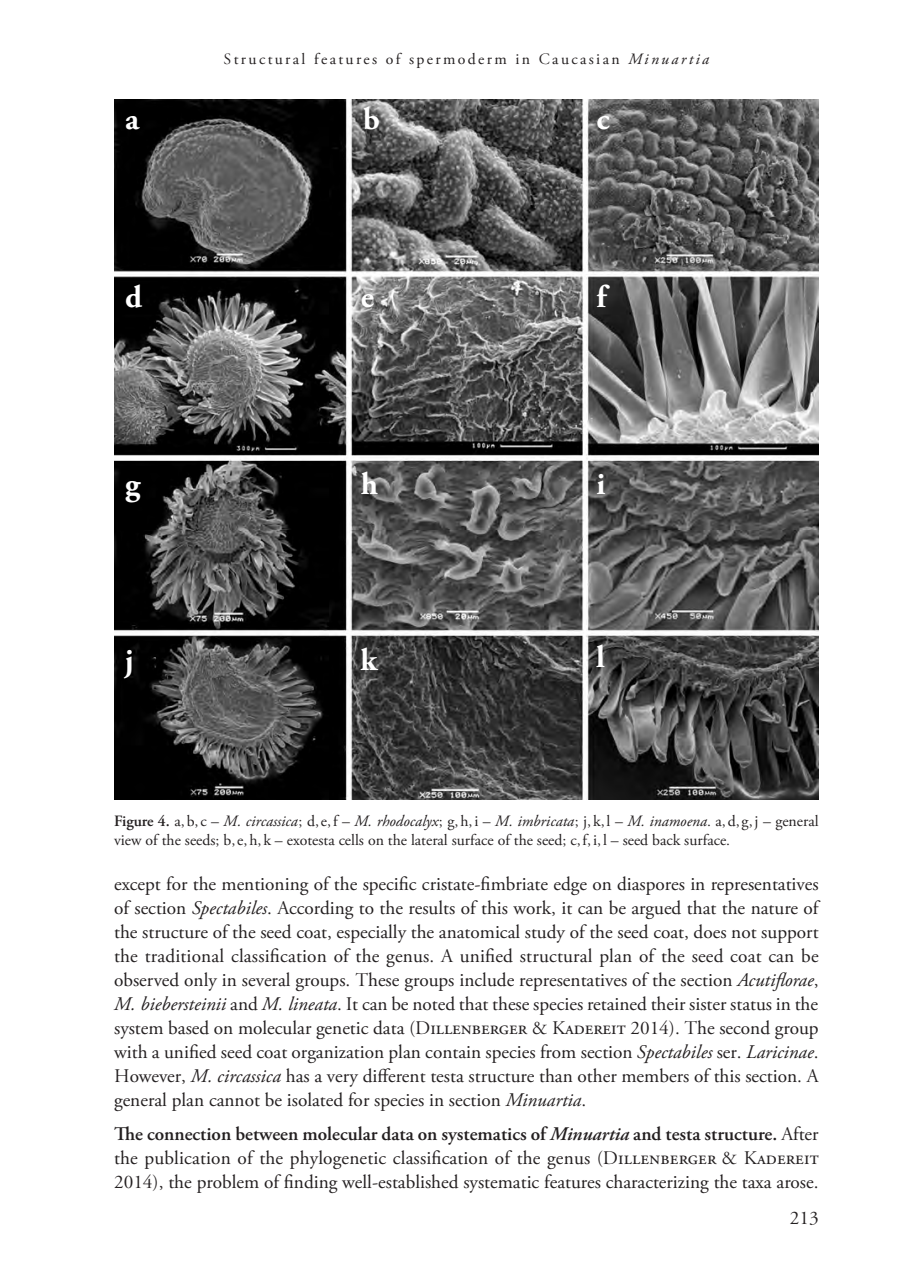
<style>
.page{position:relative;width:903px;height:1275px;background:#fff}
.page>*{position:absolute;margin:0;border:0;box-sizing:border-box;transform-origin:0 0}
.Wulfenia-Legende-FIG{font:700 31.5px "Adobe Garamond Pro";color:#fff}
.Wulfenia-Text{font:19.25px/24px "Adobe Garamond Pro";color:#231f20;text-align:justify}
.Wulfenia-Seitenzahle{font:19.25px "Adobe Garamond Pro";color:#231f20}
.Wulfenia-Legende-FIG-2{font:15.75px/19.2px "Adobe Garamond Pro";color:#231f20}
.Wulfenia-RunningTitl{font:15.75px "Adobe Garamond Pro";letter-spacing:.15em;color:#231f20}
.s1{font-style:italic}
.s2{font-weight:600}
.s3{font-weight:600;font-style:italic}
</style>
<div class="page">
<img style="left:114px;top:99px;width:705px;height:700px">
<p class="Wulfenia-RunningTitl" style="left:223px;top:49px;width:487px">Structural features of spermoderm in Caucasian <span class="s1">Minuartia</span></p>
<p class="Wulfenia-Legende-FIG" style="left:125px;top:101px;width:15px">a</p>
<p class="Wulfenia-Legende-FIG" style="left:363px;top:101px;width:18px">b</p>
<p class="Wulfenia-Legende-FIG" style="left:596px;top:101px;width:15px">c</p>
<p class="Wulfenia-Legende-FIG" style="left:125px;top:279px;width:18px">d</p>
<p class="Wulfenia-Legende-FIG" style="left:361px;top:279px;width:15px">e</p>
<p class="Wulfenia-Legende-FIG" style="left:596px;top:279px;width:11px">f</p>
<p class="Wulfenia-Legende-FIG" style="left:125px;top:466px;width:17px">g</p>
<p class="Wulfenia-Legende-FIG" style="left:361px;top:466px;width:19px">h</p>
<p class="Wulfenia-Legende-FIG" style="left:596px;top:466px;width:11px">i</p>
<p class="Wulfenia-Legende-FIG" style="left:125px;top:642px;width:10px">j</p>
<p class="Wulfenia-Legende-FIG" style="left:361px;top:642px;width:18px">k</p>
<p class="Wulfenia-Legende-FIG" style="left:596px;top:638px;width:10px">l</p>
<p class="Wulfenia-Legende-FIG-2" style="left:114px;top:812px;width:706px"><span class="s2">Figure 4.</span> a,b, c – <span class="s1">M. circassica</span>; d,e,f – <span class="s1">M. rhodocalyx</span>; g,h,i – <span class="s1">M. imbricata</span>; j, k, l – <span class="s1">M. inamoena</span>. a,d, g,j – general view of the seeds; b,e,h, k – exotesta cells on the lateral surface of the seed; c,f,i,l – seed back surface.</p>
<p class="Wulfenia-Text" style="left:114px;top:873px;width:706px">except for the mentioning of the specific cristate-fimbriate edge on diaspores in representatives of section <span class="s1">Spectabiles</span>. According to the results of this work, it can be argued that the nature of the structure of the seed coat, especially the anatomical study of the seed coat, does not support the traditional classification of the genus. A unified structural plan of the seed coat can be observed only in several groups. These groups include representatives of the section <span class="s1">Acutiflorae</span>, <span class="s1">M. biebersteinii</span> and <span class="s1">M. lineata</span>. It can be noted that these species retained their sister status in the system based on molecular genetic data (Dillenberger &amp; Kadereit 2014). The second group with a unified seed coat organization plan contain species from section <span class="s1">Spectabiles</span> ser. <span class="s1">Laricinae</span>.<br>However, <span class="s1">M. circassica</span> has a very different testa structure than other members of this section. A general plan cannot be isolated for species in section <span class="s1">Minuartia</span>.</p>
<p class="Wulfenia-Text" style="left:114px;top:1122px;width:706px;text-align:left"><span class="s2">The connection between molecular data on systematics of</span> <span class="s3">Minuartia</span> <span class="s2">and testa structure.</span> After the publication of the phylogenetic classification of the genus (Dillenberger &amp; Kadereit<br>2014), the problem of finding well-established systematic features characterizing the taxa arose.</p>
<p class="Wulfenia-Seitenzahle" style="left:790px;top:1207px;width:30px">213</p>
</div>
